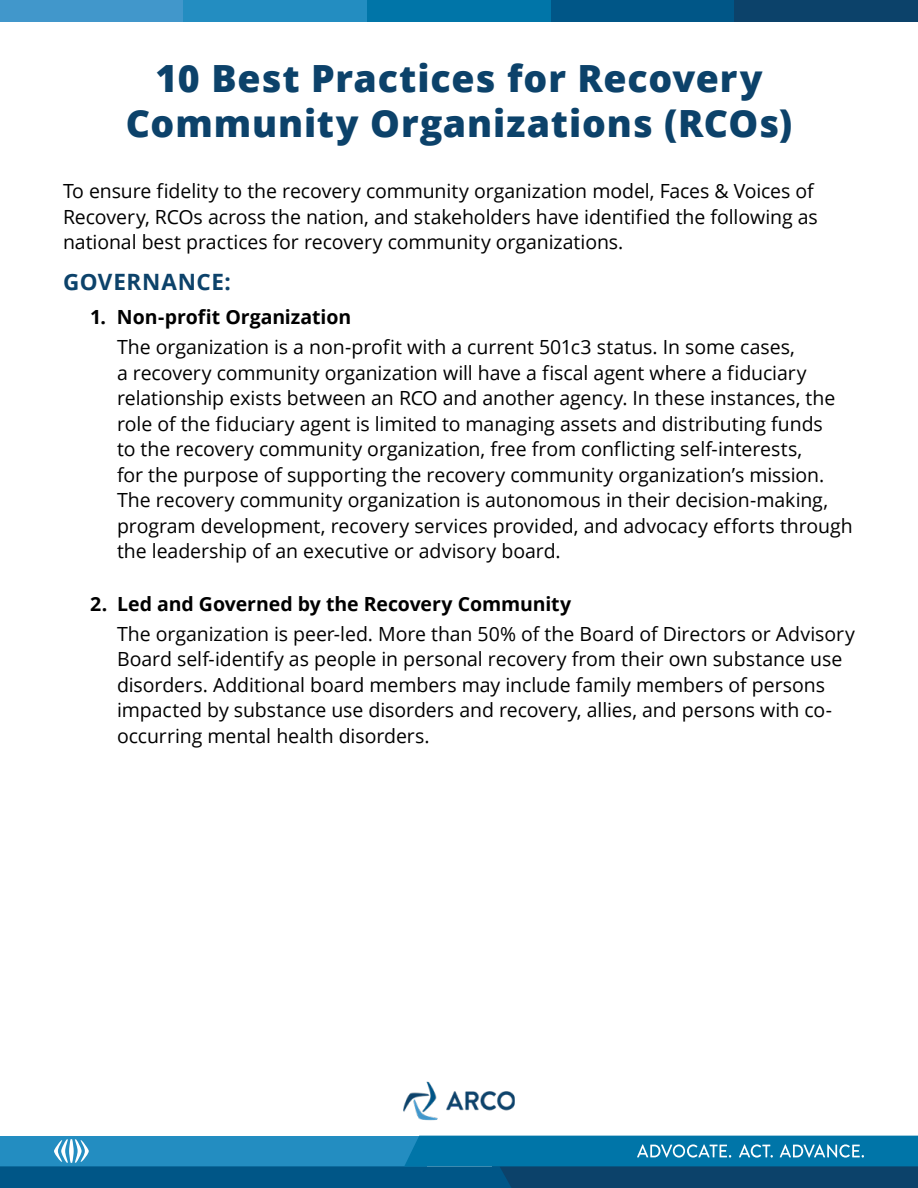
<style>
.page{position:relative;width:918px;height:1188px;background:#fff}
.page>*{position:absolute;margin:0;border:0;box-sizing:border-box;transform-origin:0 0}
.hd{font:800 37.5px/45px "Open Sans";letter-spacing:.02em;color:#0c426a;text-align:center}
.sub-hd_2{font:700 22.5px "Open Sans";letter-spacing:.03em;color:#0c426a}
.copy_-_indent{font:19.5px/25.5px "Open Sans";letter-spacing:-.005em;color:#000}
.copy{font:19.5px/25.5px "Open Sans";letter-spacing:-.005em;color:#000}
.numbers_list{font:700 19.5px "Open Sans";letter-spacing:-.005em;color:#000}
</style>
<div class="page">
<svg style="left:0;top:1136px;width:918px;height:52px;background:#116e9d"></svg>
<div style="left:0;top:0;width:184px;height:22px;background:#4197cb"></div>
<div style="left:184px;top:0;width:183px;height:22px;background:#238dc1"></div>
<div style="left:367px;top:0;width:184px;height:22px;background:#0075a8"></div>
<div style="left:551px;top:0;width:183px;height:22px;background:#005687"></div>
<div style="left:734px;top:0;width:184px;height:22px;background:#0c426a"></div>
<img style="left:403px;top:1082px;width:112px;height:38px">
<p class="hd" style="left:126px;top:54px;width:668px">10 Best Practices for Recovery<br>Community Organizations (RCOs)</p>
<p class="copy" style="left:63px;top:178px;width:756px">To ensure fidelity to the recovery community organization model, Faces &amp; Voices of<br>Recovery, RCOs across the nation, and stakeholders have identified the following as national best practices for recovery community organizations.</p>
<p class="sub-hd_2" style="left:63px;top:266px;width:169px">GOVERNANCE:</p>
<p class="numbers_list" style="left:90px;top:303px;width:263px">1. Non-profit Organization</p>
<p class="copy_-_indent" style="left:117px;top:334px;width:737px">The organization is a non-profit with a current 501c3 status. In some cases,<br>a recovery community organization will have a fiscal agent where a fiduciary relationship exists between an RCO and another agency. In these instances, the role of the fiduciary agent is limited to managing assets and distributing funds<br>to the recovery community organization, free from conflicting self-interests,<br>for the purpose of supporting the recovery community organization’s mission.<br>The recovery community organization is autonomous in their decision-making, program development, recovery services provided, and advocacy efforts through the leadership of an executive or advisory board.</p>
<p class="numbers_list" style="left:90px;top:590px;width:483px">2. Led and Governed by the Recovery Community</p>
<p class="copy_-_indent" style="left:117px;top:620px;width:740px">The organization is peer-led. More than 50% of the Board of Directors or Advisory Board self-identify as people in personal recovery from their own substance use disorders. Additional board members may include family members of persons impacted by substance use disorders and recovery, allies, and persons with co&shy;occurring mental health disorders.</p>
</div>
